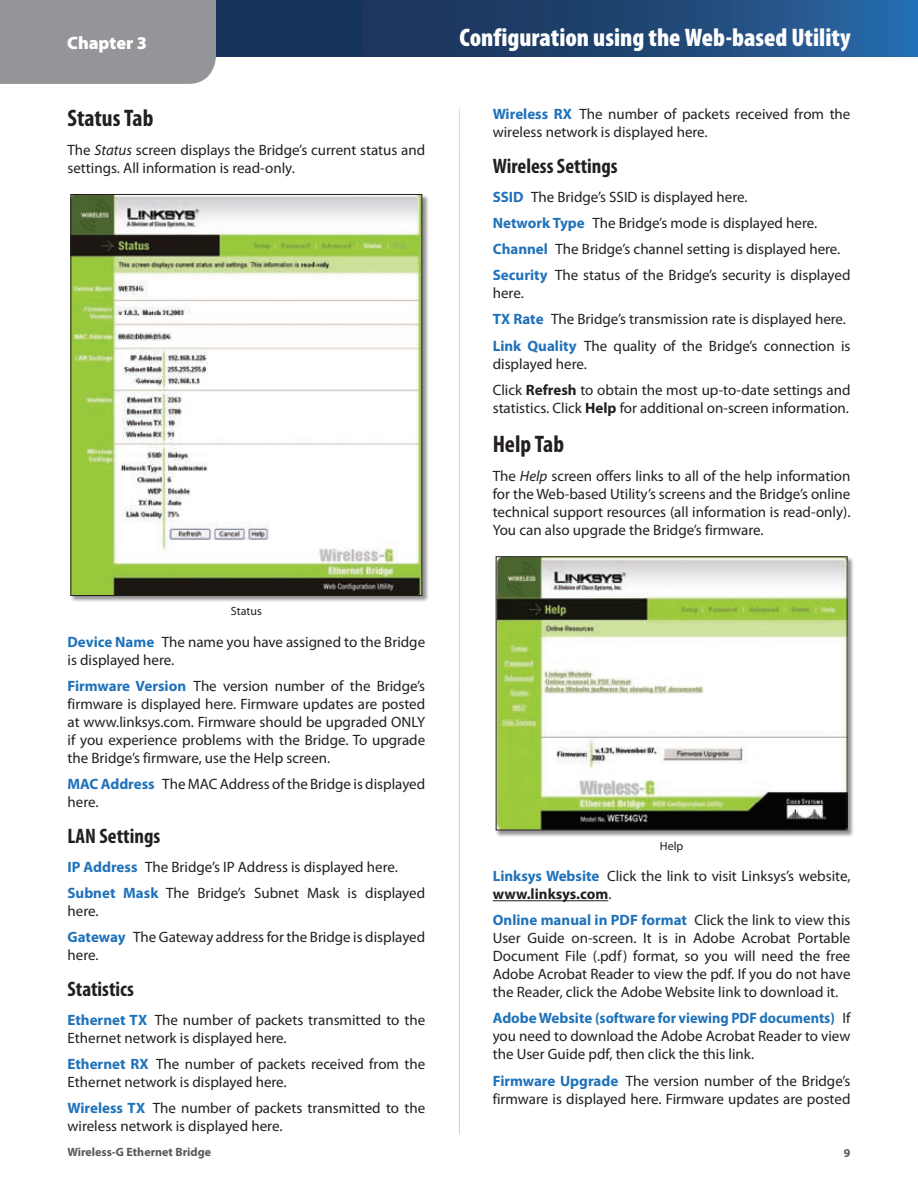
<style>
.page{position:relative;width:918px;height:1188px;background:#fff}
.page>*{position:absolute;margin:0;border:0;box-sizing:border-box;transform-origin:0 0}
.t1{font:900 condensed 25.5px "Myriad Pro";color:#fff}
.t2{font:700 condensed 24px "Myriad Pro";color:#231f20}
.t3{font:700 condensed 21px "Myriad Pro";color:#231f20}
.t4{font:900 18px "Myriad Pro";color:#fff}
.t5{font:15px/18px "Myriad Pro";color:#231f20}
.t6{font:700 12px "Myriad Pro";color:#57585a}
.t7{font:12px "Myriad Pro";color:#231f20}
.s1{font-style:italic}
.s2{font-weight:700;color:#1f72ba}
.s3{font-weight:700}
</style>
<div class="page">
<div style="left:0;top:0;width:216px;height:84px;background:#939598"></div>
<svg style="left:219px;top:3px;width:696px;height:51px;background:#1e4472"></svg>
<div style="left:70px;top:194px;width:359px;height:409px;background:#231f20;opacity:.5"></div>
<img style="left:72px;top:196px;width:348px;height:398px">
<div style="left:70px;top:194px;width:352px;height:402px;border:1px solid #231f20"></div>
<hr style="left:493px;top:900px;width:115px;height:1px;background:#231f20">
<div style="left:496px;top:556px;width:358px;height:281px;background:#231f20;opacity:.5"></div>
<img style="left:498px;top:558px;width:348px;height:270px">
<div style="left:496px;top:556px;width:352px;height:274px;border:1px solid #231f20"></div>
<p class="t4" style="left:67px;top:30px;width:82px">Chapter 3</p>
<h1 class="t1" style="left:459px;top:21px;width:393px">Configuration using the Web-based Utility</h1>
<h2 class="t2" style="left:68px;top:103px;width:87px">Status Tab</h2>
<p class="t5" style="left:68px;top:141px;width:359px">The <span class="s1">Status</span> screen displays the Bridge’s current status and settings. All information is read-only.</p>
<p class="t7" style="left:231px;top:605px;width:32px">Status</p>
<p class="t5" style="left:68px;top:633px;width:359px"><span class="s2">Device Name</span> The name you have assigned to the Bridge is displayed here.</p>
<p class="t5" style="left:68px;top:677px;width:359px;text-align:justify"><span class="s2">Firmware Version</span> The version number of the Bridge’s firmware is displayed here. Firmware updates are posted at www.linksys.com. Firmware should be upgraded ONLY if you experience problems with the Bridge. To upgrade the Bridge’s firmware, use the Help screen.</p>
<p class="t5" style="left:68px;top:775px;width:359px"><span class="s2">MAC Address</span> The MAC Address of the Bridge is displayed here.</p>
<h3 class="t3" style="left:68px;top:823px;width:94px">LAN Settings</h3>
<p class="t5" style="left:68px;top:854px;width:359px;line-height:26.1px"><span class="s2">IP Address</span> The Bridge’s IP Address is displayed here.<br><span class="s2">Subnet Mask</span> The Bridge’s Subnet Mask is displayed</p>
<p class="t5" style="left:68px;top:898px;width:359px;line-height:26.1px">here.<br><span class="s2">Gateway</span> The Gateway address for the Bridge is displayed</p>
<p class="t5" style="left:68px;top:946px;width:33px">here.</p>
<h3 class="t3" style="left:68px;top:976px;width:68px">Statistics</h3>
<p class="t5" style="left:68px;top:1011px;width:359px"><span class="s2">Ethernet TX</span> The number of packets transmitted to the<br>Ethernet network is displayed here.</p>
<p class="t5" style="left:68px;top:1055px;width:359px"><span class="s2">Ethernet RX</span> The number of packets received from the<br>Ethernet network is displayed here.</p>
<p class="t5" style="left:68px;top:1099px;width:359px"><span class="s2">Wireless TX</span> The number of packets transmitted to the wireless network is displayed here.</p>
<p class="t5" style="left:493px;top:106px;width:359px"><span class="s2">Wireless RX</span> The number of packets received from the wireless network is displayed here.</p>
<h3 class="t3" style="left:493px;top:153px;width:126px">Wireless Settings</h3>
<p class="t5" style="left:493px;top:184px;width:359px;line-height:26.1px"><span class="s2">SSID</span> The Bridge’s SSID is displayed here.<br><span class="s2">Network Type</span> The Bridge’s mode is displayed here.<br><span class="s2">Channel</span> The Bridge’s channel setting is displayed here.<br><span class="s2">Security</span> The status of the Bridge’s security is displayed</p>
<p class="t5" style="left:493px;top:281px;width:359px;line-height:26.1px">here.<br><span class="s2">TX Rate</span> The Bridge’s transmission rate is displayed here.<br><span class="s2">Link Quality</span> The quality of the Bridge’s connection is</p>
<p class="t5" style="left:493px;top:351px;width:359px;line-height:26.1px">displayed here.<br>Click <span class="s3">Refresh</span> to obtain the most up-to-date settings and</p>
<p class="t5" style="left:493px;top:399px;width:358px">statistics. Click <span class="s3">Help</span> for additional on-screen information.</p>
<h2 class="t2" style="left:493px;top:429px;width:73px">Help Tab</h2>
<p class="t5" style="left:493px;top:467px;width:359px;text-align:justify">The <span class="s1">Help</span> screen offers links to all of the help information for the Web-based Utility’s screens and the Bridge’s online technical support resources (all information is read-only).<br>You can also upgrade the Bridge’s firmware.</p>
<p class="t7" style="left:660px;top:839px;width:25px">Help</p>
<p class="t5" style="left:493px;top:868px;width:359px"><span class="s2">Linksys Website</span> Click the link to visit Linksys’s website, <span class="s3">www.linksys.com</span>.</p>
<p class="t5" style="left:493px;top:912px;width:359px;text-align:justify"><span class="s2">Online manual in PDF format</span> Click the link to view this User Guide on-screen. It is in Adobe Acrobat Portable Document File (.pdf) format, so you will need the free Adobe Acrobat Reader to view the pdf. If you do not have the Reader, click the Adobe Website link to download it.</p>
<p class="t5" style="left:493px;top:1010px;width:359px;text-align:justify"><span class="s2">Adobe Website (software for viewing PDF documents)</span> If you need to download the Adobe Acrobat Reader to view the User Guide pdf, then click the this link.</p>
<p class="t5" style="left:493px;top:1072px;width:359px"><span class="s2">Firmware Upgrade</span> The version number of the Bridge’s firmware is displayed here. Firmware updates are posted</p>
<p class="t6" style="left:68px;top:1145px;width:145px">Wireless-G Ethernet Bridge</p>
<p class="t6" style="left:844px;top:1147px;width:8px">9</p>
</div>
